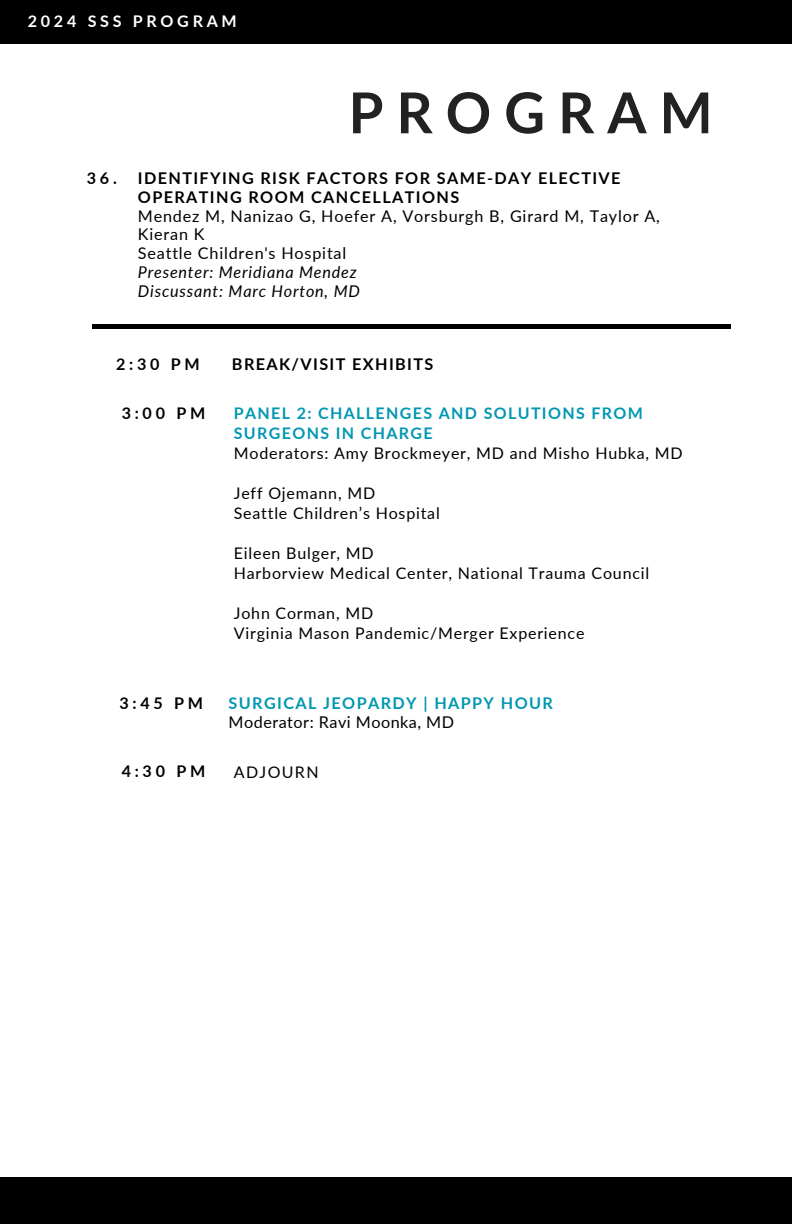
<style>
.page{position:relative;width:792px;height:1224px;background:#fff}
.page>*{position:absolute;margin:0;border:0;box-sizing:border-box;transform-origin:0 0}
.t1{font:700 56.4px "Lato";letter-spacing:.23em;color:#222}
.t2{font:700 16.2px/19px "Lato";letter-spacing:.085em;color:#000}
.t3{font:16.2px/18.8px "Lato";letter-spacing:.05em;color:#000}
.t4{font:italic 16.2px/19px "Lato";letter-spacing:.05em;color:#000}
.t5{font:700 16.2px "Lato";letter-spacing:.085em;color:#0097b2}
.t6{font:16.2px "Lato";letter-spacing:.03em;color:#000}
.t7{font:700 16.2px "Lato";letter-spacing:.23em;color:#fff}
.t8{font:16px/20px "Lato";letter-spacing:.05em;color:#000}
.t9{font:700 16px/20px "Lato";letter-spacing:.085em;color:#0097b2}
.t10{font:16px "Lato";letter-spacing:.085em;color:#000}
</style>
<div class="page">
<div style="left:0;top:0;width:792px;height:44px;background:#000"></div>
<div style="left:0;top:1177px;width:792px;height:46px;background:#000"></div>
<hr style="left:92px;top:324px;width:639px;height:4px;background:#000">
<h2 class="t7" style="left:28px;top:11px;width:210px">2024 SSS PROGRAM</h2>
<h1 class="t1" style="left:349px;top:78px;width:366px">PROGRAM</h1>
<h3 class="t2" style="left:138px;top:168px;width:484px;text-indent:-51px">3 6 . IDENTIFYING RISK FACTORS FOR SAME-DAY ELECTIVE<br>OPERATING ROOM CANCELLATIONS</h3>
<p class="t3" style="left:138px;top:206px;width:523px">Mendez M, Nanizao G, Hoefer A, Vorsburgh B, Girard M, Taylor A,<br>Kieran K<br>Seattle Children's Hospital</p>
<p class="t4" style="left:138px;top:262px;width:224px">Presenter: Meridiana Mendez<br>Discussant: Marc Horton, MD</p>
<p class="t2" style="left:116px;top:354px;width:85px">2:30 PM</p>
<h2 class="t2" style="left:232px;top:354px;width:203px">BREAK/VISIT EXHIBITS</h2>
<h2 class="t2" style="left:122px;top:403px;width:85px">3:00 PM</h2>
<p class="t9" style="left:234px;top:403px;width:411px">PANEL 2: CHALLENGES AND SOLUTIONS FROM<br>SURGEONS IN CHARGE</p>
<p class="t8" style="left:234px;top:443px;width:450px">Moderators: Amy Brockmeyer, MD and Misho Hubka, MD</p>
<p class="t8" style="left:234px;top:483px;width:207px">Jeff Ojemann, MD<br>Seattle Children’s Hospital</p>
<p class="t8" style="left:234px;top:543px;width:417px">Eileen Bulger, MD<br>Harborview Medical Center, National Trauma Council</p>
<p class="t8" style="left:234px;top:603px;width:352px">John Corman, MD<br>Virginia Mason Pandemic/Merger Experience</p>
<p class="t2" style="left:120px;top:693px;width:85px">3:45 PM</p>
<h2 class="t5" style="left:229px;top:693px;width:326px">SURGICAL JEOPARDY | HAPPY HOUR</h2>
<h2 class="t6" style="left:229px;top:712px;width:227px">Moderator: Ravi Moonka, MD</h2>
<h2 class="t2" style="left:122px;top:762px;width:85px">4:30 PM</h2>
<h2 class="t10" style="left:234px;top:762px;width:86px">ADJOURN</h2>
</div>
